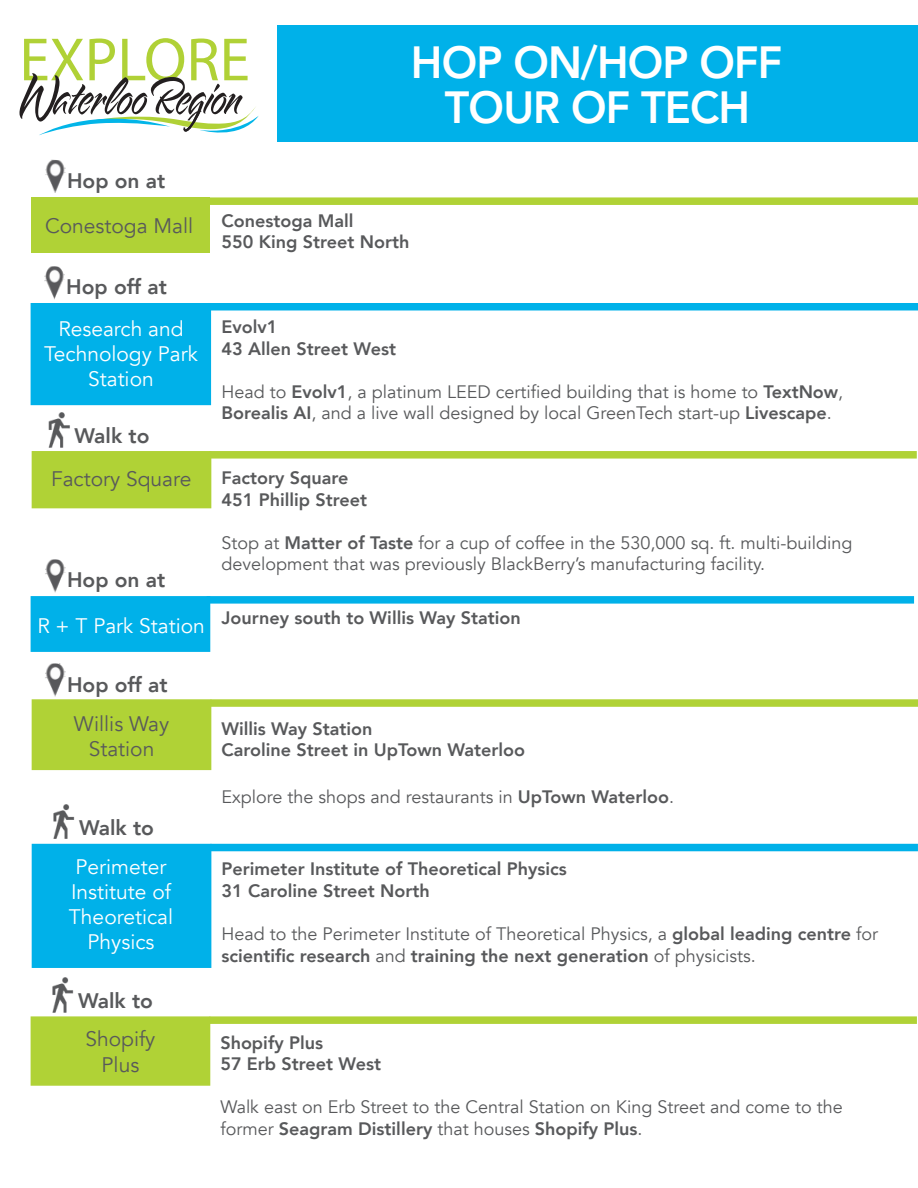
<style>
.page{position:relative;width:918px;height:1188px;background:#fff}
.page>*{position:absolute;margin:0;border:0;box-sizing:border-box;transform-origin:0 0}
.t1{font:800 45px "Avenir";letter-spacing:-.02em;color:#fff;scale:.95 1}
.t2{font:21px/25.2px "Avenir";color:#fff;text-align:center}
.t3{font:21px/25.2px "Avenir";color:#58595b;text-align:center}
.t4{font:800 21px "Avenir";color:#58595b}
.t5{font:18px/21.6px "Avenir";color:#58595b}
.t6{font:800 18px "Avenir";color:#58595b}
.s1{font-weight:800}
</style>
<div class="page">
<div style="left:277px;top:26px;width:641px;height:116px;background:#00b1e9"></div>
<svg style="left:20px;top:38px;width:239px;height:97px"></svg>
<div style="left:31px;top:303px;width:180px;height:102px;background:#00b1e9"></div>
<div style="left:207px;top:303px;width:711px;height:7px;background:#00b1e9"></div>
<div style="left:32px;top:451px;width:179px;height:57px;background:#b0d236"></div>
<div style="left:209px;top:451px;width:708px;height:8px;background:#b0d236"></div>
<div style="left:31px;top:596px;width:179px;height:56px;background:#00b1e9;border:2px solid #00b1e9"></div>
<div style="left:207px;top:596px;width:707px;height:8px;background:#00b1e9"></div>
<div style="left:32px;top:699px;width:179px;height:71px;background:#b0d236;border:2px solid #b0d236"></div>
<div style="left:211px;top:699px;width:707px;height:8px;background:#b0d236"></div>
<div style="left:32px;top:844px;width:179px;height:124px;background:#00b1e9"></div>
<div style="left:211px;top:844px;width:707px;height:7px;background:#00b1e9"></div>
<div style="left:31px;top:197px;width:179px;height:56px;background:#b0d236"></div>
<div style="left:207px;top:197px;width:711px;height:8px;background:#b0d236"></div>
<img style="left:45px;top:160px;width:21px;height:33px">
<img style="left:44px;top:266px;width:21px;height:34px">
<img style="left:45px;top:559px;width:21px;height:34px">
<img style="left:45px;top:663px;width:21px;height:34px">
<img style="left:48px;top:413px;width:22px;height:35px">
<img style="left:53px;top:804px;width:22px;height:35px">
<div style="left:31px;top:1016px;width:179px;height:70px;background:#b0d236;border:2px solid #b0d236"></div>
<div style="left:210px;top:1016px;width:707px;height:8px;background:#b0d236"></div>
<img style="left:52px;top:978px;width:22px;height:35px">
<p class="t1" style="left:411px;top:27px;width:393px">HOP ON/HOP OFF</p>
<p class="t1" style="left:445px;top:72px;width:323px">TOUR OF TECH</p>
<p class="t4" style="left:67px;top:164px;width:100px">Hop on at</p>
<p class="t3" style="left:45px;top:214px;width:150px">Conestoga Mall</p>
<p class="t4" style="left:66px;top:271px;width:102px">Hop off at</p>
<p class="t2" style="left:44px;top:316px;width:155px">Research and<br>Technology Park<br>Station</p>
<p class="t4" style="left:75px;top:420px;width:77px">Walk to</p>
<p class="t3" style="left:51px;top:467px;width:142px">Factory Square</p>
<p class="t4" style="left:67px;top:564px;width:100px">Hop on at</p>
<p class="t2" style="left:37px;top:613px;width:169px">R + T Park Station</p>
<p class="t4" style="left:67px;top:668px;width:102px">Hop off at</p>
<p class="t3" style="left:74px;top:711px;width:97px">Willis Way<br>Station</p>
<p class="t4" style="left:79px;top:811px;width:77px">Walk to</p>
<p class="t2" style="left:69px;top:854px;width:106px">Perimeter<br>Institute of<br>Theoretical<br>Physics</p>
<p class="t4" style="left:78px;top:984px;width:77px">Walk to</p>
<p class="t3" style="left:85px;top:1027px;width:72px">Shopify<br>Plus</p>
<p class="t6" style="left:221px;top:206px;width:133px">Conestoga Mall</p>
<p class="t6" style="left:221px;top:228px;width:189px">550 King Street North</p>
<p class="t6" style="left:221px;top:313px;width:57px">Evolv1</p>
<p class="t6" style="left:221px;top:334px;width:176px">43 Allen Street West</p>
<p class="t5" style="left:221px;top:381px;width:623px">Head to <span class="s1">Evolv1</span>, a platinum LEED certified building that is home to <span class="s1">TextNow</span>,<br><span class="s1">Borealis AI</span>, and a live wall designed by local GreenTech start-up <span class="s1">Livescape</span>.</p>
<p class="t6" style="left:221px;top:464px;width:129px">Factory Square</p>
<p class="t6" style="left:221px;top:485px;width:147px">451 Phillip Street</p>
<p class="t5" style="left:221px;top:532px;width:633px">Stop at <span class="s1">Matter of Taste</span> for a cup of coffee in the 530,000 sq. ft. multi-building development that was previously BlackBerry’s manufacturing facility.</p>
<p class="t6" style="left:221px;top:604px;width:301px">Journey south to Willis Way Station</p>
<p class="t6" style="left:221px;top:714px;width:153px">Willis Way Station</p>
<p class="t6" style="left:221px;top:736px;width:305px">Caroline Street in UpTown Waterloo</p>
<p class="t5" style="left:221px;top:786px;width:454px">Explore the shops and restaurants in <span class="s1">UpTown Waterloo</span>.</p>
<p class="t6" style="left:221px;top:855px;width:347px">Perimeter Institute of Theoretical Physics</p>
<p class="t6" style="left:221px;top:877px;width:210px">31 Caroline Street North</p>
<p class="t5" style="left:221px;top:923px;width:658px">Head to the Perimeter Institute of Theoretical Physics, a <span class="s1">global leading centre</span> for <span class="s1">scientific research</span> and <span class="s1">training the next generation</span> of physicists.</p>
<p class="t6" style="left:220px;top:1028px;width:104px">Shopify Plus</p>
<p class="t6" style="left:220px;top:1050px;width:162px">57 Erb Street West</p>
<p class="t5" style="left:220px;top:1097px;width:624px">Walk east on Erb Street to the Central Station on King Street and come to the former <span class="s1">Seagram Distillery</span> that houses <span class="s1">Shopify Plus</span>.</p>
</div>
